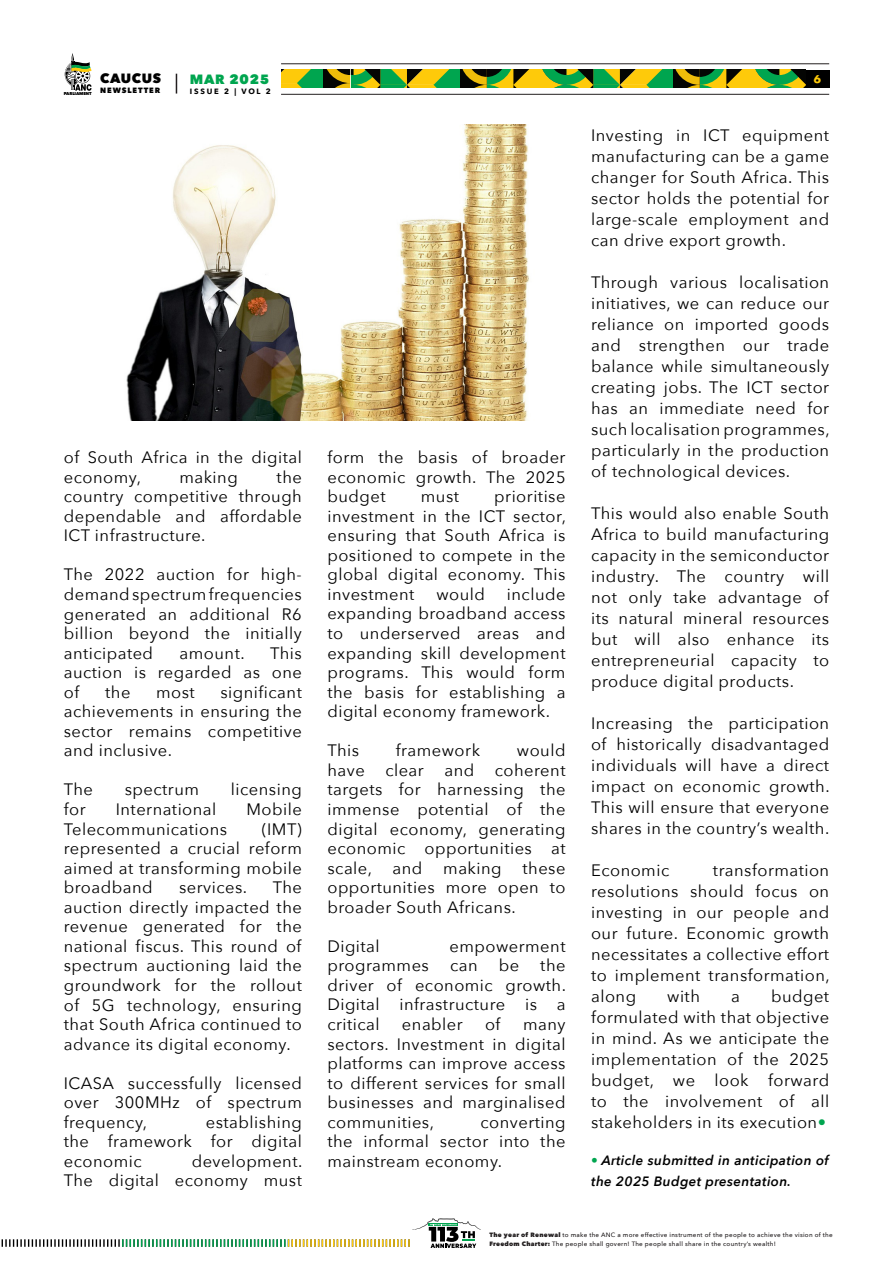
<style>
.page{position:relative;width:893px;height:1263px;background:#fff}
.page>*{position:absolute;margin:0;border:0;box-sizing:border-box;transform-origin:0 0}
.t1{font:16.5px/19.5px "Avenir Next";letter-spacing:.03em;color:#000;text-align:justify}
.t2{font:italic 600 13.5px/21px "Avenir Next";letter-spacing:.025em;color:#000}
.t3{font:800 13.35px "Avenir Next";letter-spacing:.05em;color:#00a54f}
.t4{font:800 13.35px "Avenir Next";letter-spacing:.05em;color:#000}
.t5{font:700 10.5px "Futura LT";color:#feca0a}
.t6{font:700 7.65px "Avenir Next";letter-spacing:.225em;color:#000}
.t7{font:800 7.65px "Avenir Next";letter-spacing:.12em;color:#000}
.t8{font:500 6.3px/8.9px "Avenir Next";letter-spacing:.04em;color:#231f20}
.t9{font:800 4.2px "Avenir Next";letter-spacing:-.03em;color:#000}
.s1{color:#00a54f}
.s2{font-weight:800}
</style>
<div class="page">
<div style="left:806px;top:70px;width:23px;height:18px;background:#000"></div>
<hr style="left:281px;top:64px;width:548px;height:1px;background:#231f20">
<hr style="left:281px;top:94px;width:548px;height:1px;background:#231f20">
<svg style="left:281px;top:70px;width:525px;height:18px;background:#729521"></svg>
<svg style="left:64px;top:53px;width:28px;height:38px"></svg>
<svg style="left:176px;top:74px;width:1px;height:20px"></svg>
<svg style="left:1px;top:1218px;width:480px;height:30px"></svg>
<img style="left:126px;top:124px;width:404px;height:297px">
<p class="t9" style="left:64px;top:91px;width:29px">PARLIAMENT</p>
<p class="t4" style="left:100px;top:70px;width:63px">CAUCUS</p>
<p class="t7" style="left:100px;top:86px;width:62px">NEWSLETTER</p>
<p class="t3" style="left:190px;top:71px;width:81px">MAR 2025</p>
<p class="t6" style="left:190px;top:84px;width:82px">ISSUE 2 | VOL 2</p>
<p class="t1" style="left:64px;top:447px;width:240px">of South Africa in the digital economy,</p>
<p class="t1" style="left:64px;top:466px;width:240px;text-indent:213px">the country competitive through dependable and affordable ICT infrastructure.</p>
<p class="t1" style="left:64px;top:564px;width:240px">The 2022 auction for high&shy;demand spectrum frequencies generated an additional R6 billion beyond the initially anticipated</p>
<p class="t1" style="left:179px;top:466px;width:60px">making</p>
<p class="t1" style="left:64px;top:642px;width:240px;text-indent:206px">This auction is regarded as one of</p>
<p class="t1" style="left:180px;top:642px;width:67px">amount.</p>
<p class="t1" style="left:64px;top:681px;width:240px;text-indent:157px">significant achievements in ensuring the sector remains competitive and inclusive.</p>
<p class="t1" style="left:64px;top:779px;width:31px">The</p>
<p class="t1" style="left:125px;top:779px;width:76px">spectrum</p>
<p class="t1" style="left:231px;top:779px;width:72px">licensing</p>
<p class="t1" style="left:64px;top:799px;width:23px">for</p>
<p class="t1" style="left:116px;top:799px;width:102px">International</p>
<p class="t1" style="left:246px;top:799px;width:57px">Mobile</p>
<p class="t1" style="left:64px;top:818px;width:165px">Telecommunications</p>
<p class="t1" style="left:105px;top:681px;width:27px">the</p>
<p class="t1" style="left:156px;top:681px;width:40px">most</p>
<p class="t1" style="left:64px;top:818px;width:240px;text-indent:198px">(IMT) represented a crucial reform aimed at transforming mobile broadband</p>
<p class="t1" style="left:64px;top:877px;width:240px;text-indent:209px">The auction directly impacted the revenue generated for the national fiscus. This round of spectrum auctioning laid the groundwork for the rollout of 5G technology, ensuring that South Africa continued to advance its digital economy.</p>
<p class="t1" style="left:64px;top:1072px;width:240px">ICASA successfully licensed over 300MHz of spectrum frequency,</p>
<p class="t1" style="left:179px;top:877px;width:70px">services.</p>
<p class="t1" style="left:64px;top:1111px;width:240px;text-indent:142px">establishing the framework for digital economic</p>
<p class="t1" style="left:64px;top:1151px;width:240px;text-align:right">development.<br>The digital economy must</p>
<p class="t1" style="left:327px;top:447px;width:240px">form the basis of broader economic growth. The 2025 budget</p>
<p class="t1" style="left:327px;top:486px;width:240px;text-indent:167px">prioritise investment in the ICT sector, ensuring that South Africa is positioned to compete in the global digital economy. This investment</p>
<p class="t1" style="left:421px;top:486px;width:40px">must</p>
<p class="t1" style="left:327px;top:584px;width:240px;text-indent:179px">include expanding broadband access to underserved areas and expanding skill development programs. This would form the basis for establishing a digital economy framework.</p>
<p class="t1" style="left:327px;top:740px;width:33px">This</p>
<p class="t1" style="left:396px;top:740px;width:86px">framework</p>
<p class="t1" style="left:436px;top:584px;width:50px">would</p>
<p class="t1" style="left:327px;top:740px;width:240px;text-indent:189px">would have clear and coherent targets for harnessing the immense potential of the digital economy, generating economic opportunities at scale, and</p>
<p class="t1" style="left:327px;top:857px;width:240px;text-indent:195px">these opportunities more open to broader South Africans.</p>
<p class="t1" style="left:327px;top:936px;width:54px">Digital</p>
<p class="t1" style="left:449px;top:936px;width:118px">empowerment</p>
<p class="t1" style="left:327px;top:955px;width:103px">programmes</p>
<p class="t1" style="left:450px;top:955px;width:29px">can</p>
<p class="t1" style="left:499px;top:955px;width:22px">be</p>
<p class="t1" style="left:443px;top:857px;width:60px">making</p>
<p class="t1" style="left:327px;top:955px;width:240px;text-indent:213px">the driver of economic growth.<br>Digital infrastructure is a critical</p>
<p class="t1" style="left:402px;top:1014px;width:62px">enabler</p>
<p class="t1" style="left:485px;top:1014px;width:17px">of</p>
<p class="t1" style="left:327px;top:1014px;width:240px;text-indent:196px">many sectors. Investment in digital platforms can improve access to different services for small businesses and marginalised communities,</p>
<p class="t1" style="left:327px;top:1111px;width:240px;text-indent:153px">converting the informal sector into the mainstream economy.</p>
<p class="t5" style="left:814px;top:72px;width:9px">6</p>
<p class="t1" style="left:591px;top:124px;width:240px;line-height:21px">Investing in ICT equipment manufacturing can be a game changer for South Africa. This sector holds the potential for large-scale employment and can drive export growth.</p>
<p class="t1" style="left:591px;top:271px;width:240px;line-height:21px">Through various localisation initiatives, we can reduce our reliance on imported goods and strengthen our trade balance while simultaneously creating jobs. The ICT sector has an immediate need for such localisation programmes, particularly in the production of technological devices.</p>
<p class="t1" style="left:591px;top:502px;width:240px;line-height:21px">This would also enable South Africa to build manufacturing capacity in the semiconductor industry. The country will not only take advantage of its natural mineral resources but will also enhance its entrepreneurial capacity to produce digital products.</p>
<p class="t1" style="left:591px;top:712px;width:240px;line-height:21px">Increasing the participation of historically disadvantaged individuals will have a direct impact on economic growth.<br>This will ensure that everyone shares in the country’s wealth.</p>
<p class="t1" style="left:591px;top:860px;width:80px">Economic</p>
<p class="t1" style="left:591px;top:859px;width:240px;line-height:21px;text-indent:122px">transformation resolutions should focus on investing in our people and our future. Economic growth necessitates a collective effort to implement transformation, along</p>
<p class="t1" style="left:591px;top:985px;width:240px;line-height:21px;text-indent:180px">budget formulated with that objective in mind. As we anticipate the implementation of the 2025 budget, we look forward to the involvement of all stakeholders in its execution<span class="s1">•</span></p>
<p class="t2" style="left:591px;top:1150px;width:239px"><span class="s1">•</span> Article submitted in anticipation of the 2025 Budget presentation.</p>
<p class="t1" style="left:667px;top:986px;width:34px">with</p>
<p class="t1" style="left:731px;top:986px;width:10px">a</p>
<p class="t8" style="left:490px;top:1230px;width:345px"><span class="s2">The year of Renewal</span> to make the ANC a more effective instrument of the people to achieve the vision of the<br><span class="s2">Freedom Charter:</span> The people shall govern! The people shall share in the country’s wealth!</p>
</div>
